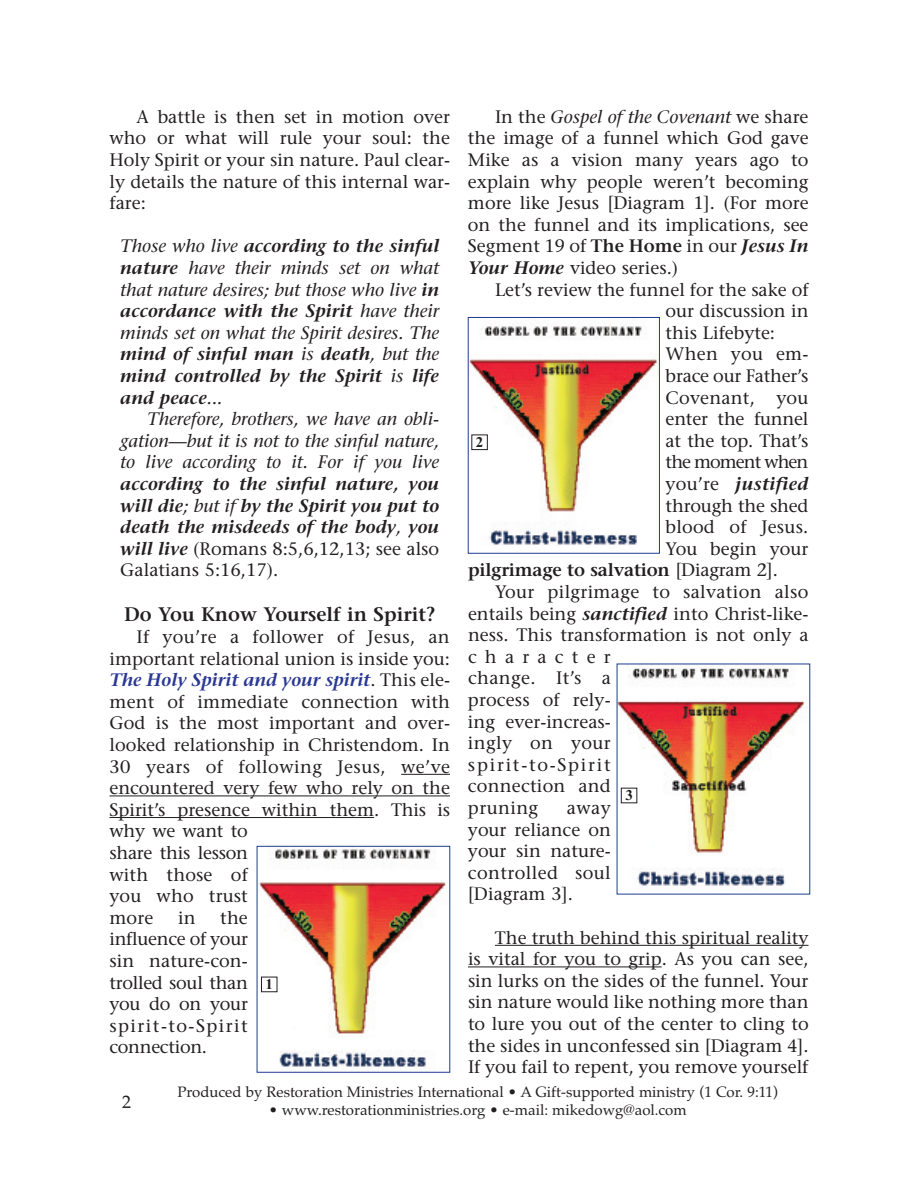
<style>
.page{position:relative;width:918px;height:1188px;background:#fff}
.page>*{position:absolute;margin:0;border:0;box-sizing:border-box;transform-origin:0 0}
.t1{font:600 19.5px "Stone Serif";color:#231f20}
.t2{font:18px/21.6px "Stone Serif";color:#231f20;text-align:justify}
.t3{font:italic 18px/21.6px "Stone Serif";color:#231f20;text-align:justify}
.t4{font:italic 600 18px/21.6px "Stone Serif";color:#231f20;text-align:justify}
.t5{font:600 18px "Stone Serif";letter-spacing:-.01em;color:#231f20}
.t6{font:18px "Stone Serif";letter-spacing:.025em;color:#231f20}
.t7{font:18px "Stone Serif";letter-spacing:.095em;color:#231f20}
.t8{font:18px "Stone Serif";letter-spacing:-.05em;color:#231f20}
.t9{font:18px "Stone Serif";letter-spacing:.455em;color:#231f20}
.t10{font:18px "Palatino";color:#231f20}
.t11{font:15px "Palatino";color:#231f20}
.t12{font:700 15px "Times";color:#231f20}
.s1{font-weight:600}
.s2{font-weight:400}
.s3{font-weight:400;font-style:normal}
.s4{font-weight:600;font-style:italic;color:#293795}
.s5{font-style:italic}
.s6{font-weight:600;font-style:italic}
</style>
<div class="page">
<hr style="left:401px;top:774px;width:49px;height:1px;background:#231f20">
<hr style="left:110px;top:795px;width:139px;height:1px;background:#231f20">
<hr style="left:249px;top:795px;width:201px;height:1px;background:#231f20">
<hr style="left:110px;top:817px;width:49px;height:1px;background:#231f20">
<hr style="left:158px;top:817px;width:216px;height:1px;background:#231f20">
<hr style="left:495px;top:945px;width:313px;height:1px;background:#231f20">
<hr style="left:468px;top:966px;width:194px;height:1px;background:#231f20">
<img style="left:259px;top:848px;width:187px;height:220px">
<img style="left:470px;top:324px;width:187px;height:221px">
<div style="left:468px;top:317px;width:192px;height:237px;border:1px solid #1f3c91"></div>
<img style="left:619px;top:668px;width:185px;height:218px">
<div style="left:621px;top:788px;width:16px;height:15px;background:#fff"></div>
<div style="left:621px;top:788px;width:16px;height:15px;border:1px solid #231f20"></div>
<div style="left:472px;top:435px;width:15px;height:15px;background:#fff"></div>
<div style="left:261px;top:977px;width:16px;height:15px;background:#fff"></div>
<div style="left:261px;top:977px;width:16px;height:15px;border:1px solid #231f20"></div>
<p class="t2" style="left:110px;top:108px;width:342px;text-indent:27px">A battle is then set in motion over who or what will rule your soul: the Holy Spirit or your sin nature. Paul clear&shy;ly details the nature of this internal war&shy;fare:</p>
<p class="t3" style="left:120px;top:237px;width:320px">Those who live <span class="s1">according to the sinful nature</span> have their minds set on what that nature desires; but those who live <span class="s1">in accordance with the Spirit</span> have their minds set on what the Spirit desires. The <span class="s1">mind of sinful man</span> is <span class="s1">death</span>, but the <span class="s1">mind controlled by the Spirit</span> is <span class="s1">life and peace</span>...</p>
<p class="t3" style="left:120px;top:410px;width:321px;text-indent:27px">Therefore, brothers, we have an obli&shy;gation—but it is not to the sinful nature, to live according to it. For if you live</p>
<p class="t4" style="left:120px;top:475px;width:320px">according to the sinful nature, you will die<span class="s2">; but if</span> by the Spirit you put to death the misdeeds of the body<span class="s2">,</span> you will live <span class="s3">(Romans 8:5,6,12,13; see also Galatians 5:16,17).</span></p>
<p class="t1" style="left:124px;top:606px;width:313px">Do You Know Yourself in Spirit?</p>
<p class="t2" style="left:109px;top:628px;width:342px;text-align:left;text-indent:27px">If you’re a follower of Jesus, an important relational union is inside you:<br><span class="s4">The Holy Spirit and your spirit</span>. This ele&shy;ment of immediate connection with<br>God is the most important and over&shy;looked relationship in Christendom. In<br>30 years of following Jesus, we’ve encountered very few who rely on the<br>Spirit’s presence within them. This is why we want to<br>share this lesson<br>with those of<br>you who trust<br>more</p>
<p class="t2" style="left:468px;top:108px;width:342px;text-indent:27px">In the <span class="s5">Gospel of the Covenant</span> we share the image of a funnel which God gave Mike as a vision many years ago to explain why people weren’t becoming more like Jesus [Diagram 1]. (For more on the funnel and its implications, see Segment 19 of <span class="s1">The Home</span> in our <span class="s6">Jesus In Your Home</span> video series.)</p>
<p class="t2" style="left:495px;top:280px;width:315px">Let’s review the funnel for the sake of</p>
<p class="t2" style="left:666px;top:302px;width:144px">our discussion in</p>
<p class="t2" style="left:666px;top:324px;width:111px">this Lifebyte:</p>
<p class="t2" style="left:666px;top:345px;width:144px">When you em-</p>
<p class="t2" style="left:666px;top:367px;width:144px">brace our Father’s</p>
<p class="t2" style="left:666px;top:388px;width:144px">Covenant, you</p>
<p class="t2" style="left:666px;top:410px;width:144px">enter the funnel</p>
<p class="t2" style="left:666px;top:432px;width:144px">at the top. That’s</p>
<p class="t8" style="left:666px;top:455px;width:144px">the moment when</p>
<p class="t4" style="left:666px;top:475px;width:144px"><span class="s3">you’re</span> justified</p>
<p class="t2" style="left:666px;top:496px;width:144px">through the shed</p>
<p class="t2" style="left:666px;top:518px;width:144px">blood of Jesus.</p>
<p class="t2" style="left:666px;top:540px;width:144px">You begin your</p>
<p class="t5" style="left:468px;top:563px;width:311px">pilgrimage to salvation <span class="s2">[Diagram 2].</span></p>
<p class="t2" style="left:495px;top:583px;width:315px">Your pilgrimage to salvation also</p>
<p class="t2" style="left:468px;top:604px;width:342px">entails being <span class="s6">sanctified</span> into Christ-like-</p>
<p class="t2" style="left:468px;top:626px;width:342px">ness. This transformation is not only a</p>
<p class="t9" style="left:468px;top:649px;width:144px">character</p>
<p class="t6" style="left:468px;top:671px;width:144px">change. It’s a</p>
<p class="t2" style="left:468px;top:691px;width:144px">process of rely-</p>
<p class="t2" style="left:468px;top:712px;width:144px">ing ever-increas-</p>
<p class="t6" style="left:468px;top:736px;width:144px">ingly on your</p>
<p class="t7" style="left:468px;top:757px;width:144px">spirit-to-Spirit</p>
<p class="t2" style="left:468px;top:777px;width:144px">connection and</p>
<p class="t6" style="left:468px;top:801px;width:72px">pruning</p>
<p class="t12" style="left:476px;top:433px;width:9px">2</p>
<p class="t12" style="left:625px;top:786px;width:9px">3</p>
<p class="t2" style="left:468px;top:799px;width:144px;text-indent:99px">away your reliance on your sin nature&shy;controlled soul [Diagram 3].</p>
<p class="t2" style="left:468px;top:928px;width:342px;text-indent:27px">The truth behind this spiritual reality is vital for you to grip. As you can see, sin lurks on the sides of the funnel. Your sin nature would like nothing more than to lure you out of the center to cling to the sides in unconfessed sin [Diagram 4].<br>If you fail to repent, you remove yourself</p>
<p class="t11" style="left:177px;top:1083px;width:602px">Produced by Restoration Ministries International • A Gift-supported ministry (1 Cor. 9:11)</p>
<p class="t11" style="left:269px;top:1101px;width:420px">• www.restorationministries.org • e-mail: mikedowg@aol.com</p>
<p class="t2" style="left:110px;top:909px;width:140px;text-indent:111px">the influence of your sin nature-con&shy;trolled soul than you do on your spirit-to-Spirit connection.</p>
<p class="t2" style="left:178px;top:909px;width:19px">in</p>
<p class="t12" style="left:266px;top:975px;width:9px">1</p>
<p class="t10" style="left:122px;top:1092px;width:10px">2</p>
</div>
